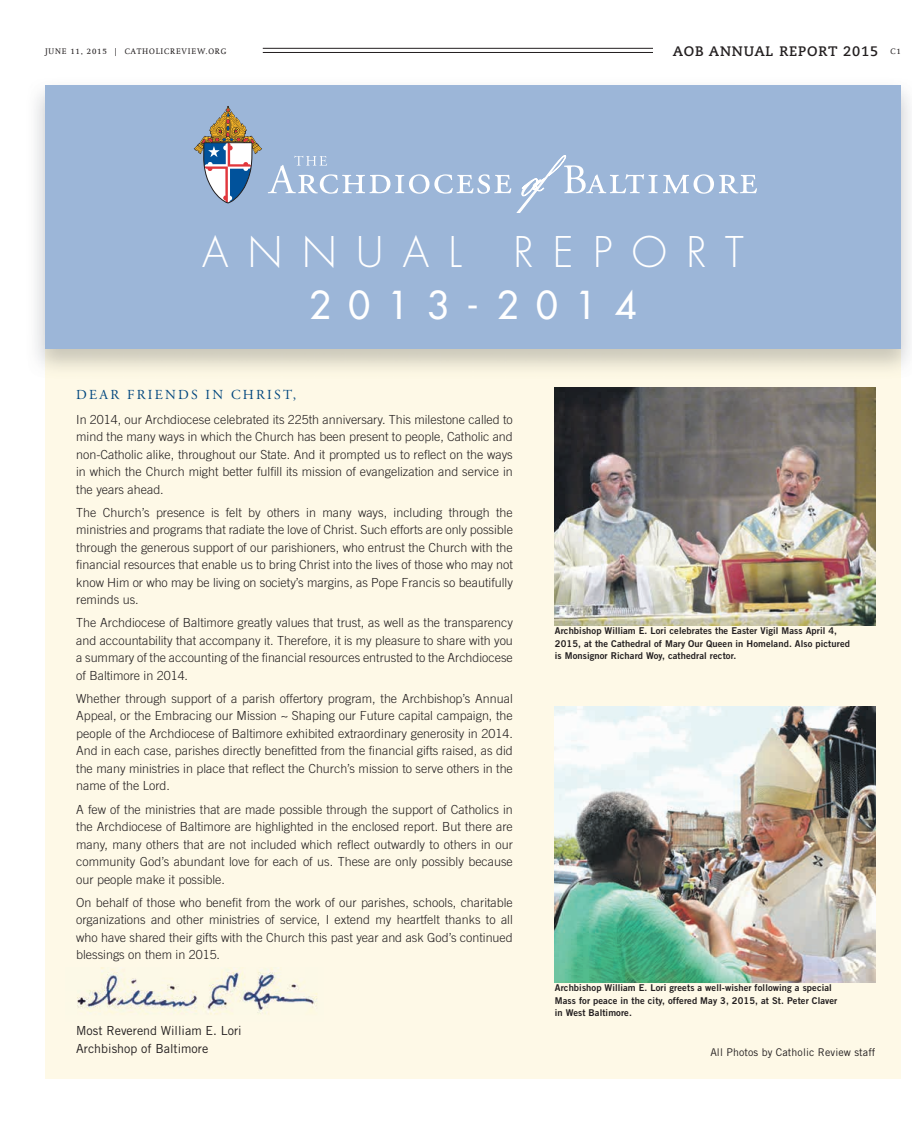
<style>
.page{position:relative;width:912px;height:1125px;background:#fff}
.page>*{position:absolute;margin:0;border:0;box-sizing:border-box;transform-origin:0 0}
.t1{font:300 41.12px "Futura Std";letter-spacing:.47em;color:#fff}
.t2{font:500 37.5px "Futura Std";letter-spacing:.47em;color:#fff}
.t3{font:700 13.75px "Caecilia LT Std";letter-spacing:.06em;color:#231f20}
.t4{font:13.75px "Adobe Garamond Pro";letter-spacing:.165em;color:#00467e}
.t5{font:300 12.5px/17.5px "Trade Gothic LT Std";color:#231f20;text-align:justify}
.t6{font:12.5px/17.5px "Trade Gothic LT Std";color:#231f20}
.t7{font:10.62px "Trade Gothic LT Std";letter-spacing:.01em;color:#231f20}
.t8{font:9.38px/12.5px "Trade Gothic LT Std Bd 2";letter-spacing:.01em;color:#231f20}
.t9{font:8.12px "Swift Com";letter-spacing:.1em;color:#231f20}
.s1{font-family:"Swift Com";font-weight:400;font-size:8.12px}
</style>
<div class="page">
<hr style="left:263px;top:48px;width:615px;height:1px;background:#231f20">
<hr style="left:263px;top:52px;width:615px;height:1px;background:#231f20">
<div style="left:652px;top:45px;width:226px;height:15px;background:#fff"></div>
<div style="left:45px;top:323px;width:855px;height:756px;background:#fef9e7"></div>
<img style="left:900px;top:85px;width:10px;height:250px">
<img style="left:900px;top:335px;width:10px;height:44px">
<div style="left:45px;top:85px;width:855px;height:264px;background:#9cb6d8"></div>
<svg style="left:194px;top:106px;width:562px;height:107px"></svg>
<img style="left:77px;top:967px;width:240px;height:47px">
<img style="left:554px;top:387px;width:321px;height:239px">
<img style="left:554px;top:706px;width:321px;height:277px">
<p class="t9" style="left:45px;top:46px;width:183px">JUNE 11, 2015 | CATHOLICREVIEW.ORG</p>
<p class="t3" style="left:672px;top:43px;width:229px">AOB ANNUAL REPORT 2015 <span class="s1">C1</span></p>
<h1 class="t1" style="left:202px;top:228px;width:542px">ANNUAL REPORT</h1>
<h2 class="t2" style="left:309px;top:281px;width:328px">2013-2014</h2>
<p class="t4" style="left:76px;top:386px;width:221px">DEAR FRIENDS IN CHRIST,</p>
<p class="t5" style="left:76px;top:410px;width:438px">In 2014, our Archdiocese celebrated its 225th anniversary. This milestone called to mind the many ways in which the Church has been present to people, Catholic and non-Catholic alike, throughout our State. And it prompted us to reflect on the ways in which the Church might better fulfill its mission of evangelization and service in the years ahead.</p>
<p class="t5" style="left:76px;top:503px;width:438px">The Church’s presence is felt by others in many ways, including through the ministries and programs that radiate the love of Christ. Such efforts are only possible through the generous support of our parishioners, who entrust the Church with the financial resources that enable us to bring Christ into the lives of those who may not know Him or who may be living on society’s margins, as Pope Francis so beautifully reminds us.</p>
<p class="t5" style="left:76px;top:614px;width:438px">The Archdiocese of Baltimore greatly values that trust, as well as the transparency and accountability that accompany it. Therefore, it is my pleasure to share with you a summary of the accounting of the financial resources entrusted to the Archdiocese of Baltimore in 2014.</p>
<p class="t5" style="left:76px;top:690px;width:438px">Whether through support of a parish offertory program, the Archbishop’s Annual Appeal, or the Embracing our Mission ~ Shaping our Future capital campaign, the people of the Archdiocese of Baltimore exhibited extraordinary generosity in 2014.<br>And in each case, parishes directly benefitted from the financial gifts raised, as did the many ministries in place that reflect the Church’s mission to serve others in the name of the Lord.</p>
<p class="t5" style="left:76px;top:800px;width:438px">A few of the ministries that are made possible through the support of Catholics in the Archdiocese of Baltimore are highlighted in the enclosed report. But there are many, many others that are not included which reflect outwardly to others in our community God’s abundant love for each of us. These are only possibly because our people make it possible.</p>
<p class="t5" style="left:76px;top:893px;width:438px">On behalf of those who benefit from the work of our parishes, schools, charitable organizations and other ministries of service, I extend my heartfelt thanks to all who have shared their gifts with the Church this past year and ask God’s continued blessings on them in 2015.</p>
<p class="t6" style="left:76px;top:1022px;width:167px">Most Reverend William E. Lori<br>Archbishop of Baltimore</p>
<p class="t8" style="left:554px;top:624px;width:296px">Archbishop William E. Lori celebrates the Easter Vigil Mass April 4,<br>2015, at the Cathedral of Mary Our Queen in Homeland. Also pictured is Monsignor Richard Woy, cathedral rector.</p>
<p class="t8" style="left:554px;top:982px;width:284px">Archbishop William E. Lori greets a well-wisher following a special<br>Mass for peace in the city, offered May 3, 2015, at St. Peter Claver in West Baltimore.</p>
<p class="t7" style="left:710px;top:1046px;width:167px">All Photos by Catholic Review staff</p>
</div>
